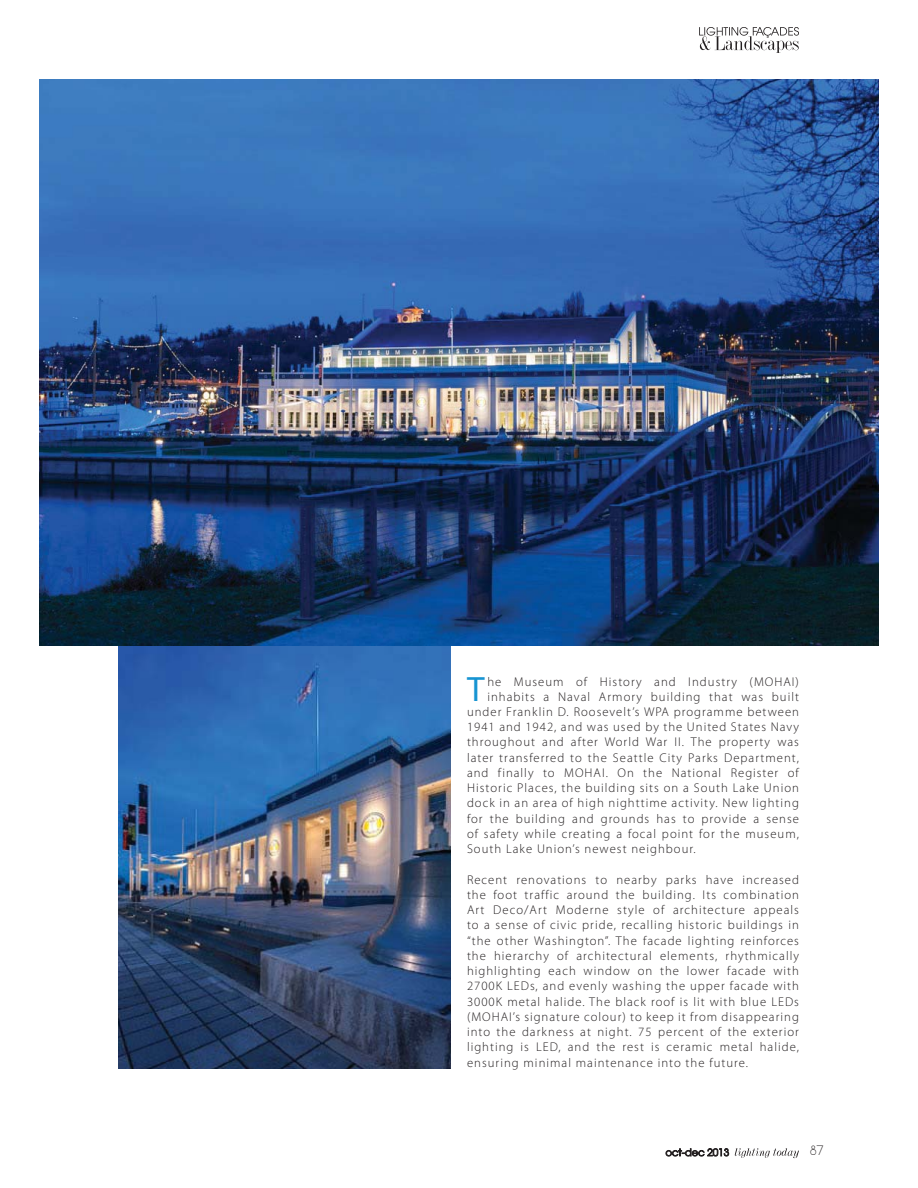
<style>
.page{position:relative;width:918px;height:1188px;background:#fff}
.page>*{position:absolute;margin:0;border:0;box-sizing:border-box;transform-origin:0 0}
.t1{font:35.25px "Myriad Pro";color:#1794d2}
.t2{font:300 12.75px/15.3px "Myriad Pro";letter-spacing:.08em;color:#231f20;text-align:justify}
.t3{font:11.25px "Steiner";color:#231f20}
</style>
<div class="page">
<svg style="left:699px;top:27px;width:100px;height:26px"></svg>
<svg style="left:735px;top:1148px;width:64px;height:10px"></svg>
<svg style="left:666px;top:1148px;width:63px;height:8px"></svg>
<img style="left:119px;top:646px;width:332px;height:422px">
<img style="left:39px;top:80px;width:840px;height:566px">
<p class="t1" style="left:467px;top:668px;width:19px">T</p>
<p class="t2" style="left:487px;top:674px;width:313px">he Museum of History and Industry (MOHAI)</p>
<p class="t2" style="left:487px;top:690px;width:313px">inhabits a Naval Armory building that was built</p>
<p class="t2" style="left:467px;top:705px;width:333px">under Franklin D. Roosevelt’s WPA programme between</p>
<p class="t2" style="left:467px;top:720px;width:334px">1941 and 1942, and was used by the United States Navy</p>
<p class="t2" style="left:467px;top:735px;width:334px">throughout and after World War II. The property was</p>
<p class="t2" style="left:467px;top:751px;width:334px">later transferred to the Seattle City Parks Department,</p>
<p class="t2" style="left:467px;top:766px;width:333px">and finally to MOHAI. On the National Register of</p>
<p class="t2" style="left:467px;top:781px;width:334px">Historic Places, the building sits on a South Lake Union</p>
<p class="t2" style="left:467px;top:796px;width:334px">dock in an area of high nighttime activity. New lighting</p>
<p class="t2" style="left:467px;top:812px;width:334px">for the building and grounds has to provide a sense</p>
<p class="t2" style="left:467px;top:827px;width:333px">of safety while creating a focal point for the museum,</p>
<p class="t2" style="left:467px;top:842px;width:230px">South Lake Union’s newest neighbour.</p>
<p class="t2" style="left:467px;top:873px;width:334px">Recent renovations to nearby parks have increased the foot traffic around the building. Its combination Art Deco/Art Moderne style of architecture appeals to a sense of civic pride, recalling historic buildings in “the other Washington”. The facade lighting reinforces the hierarchy of architectural elements, rhythmically highlighting each window on the lower facade with 2700K LEDs, and evenly washing the upper facade with 3000K metal halide. The black roof is lit with blue LEDs (MOHAI’s signature colour) to keep it from disappearing into the darkness at night. 75 percent of the exterior lighting is LED, and the rest is ceramic metal halide, ensuring minimal maintenance into the future.</p>
<p class="t3" style="left:810px;top:1146px;width:15px">87</p>
</div>
